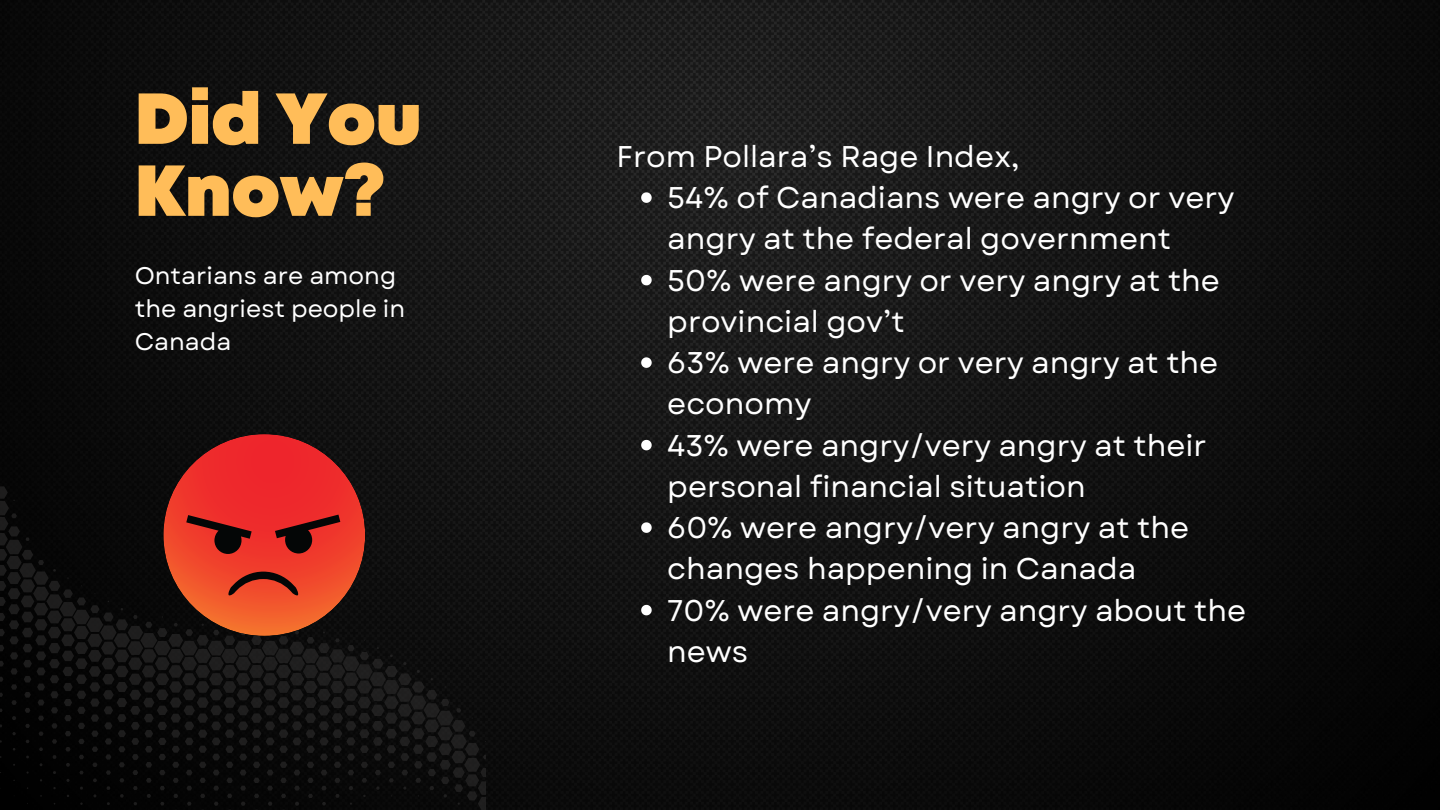
<style>
.page{position:relative;width:1440px;height:810px;background:#fff}
.page>*{position:absolute;margin:0;border:0;box-sizing:border-box;transform-origin:0 0}
.t1{font:900 72px/72px "Mont";color:#ffbd59}
.t2{font:29.9px/41.2px "Garet";color:#fff}
.t3{font:24px/33px "Garet";color:#fff}
</style>
<div class="page">
<img style="left:0;top:0;width:1440px;height:810px">
<svg style="left:0;top:486px;width:486px;height:324px;background:#0d0d0d"></svg>
<svg style="left:163px;top:434px;width:202px;height:202px;background:#ed3d2b"></svg>
<svg style="left:186px;top:515px;width:66px;height:39px;background:#97241d"></svg>
<svg style="left:275px;top:515px;width:65px;height:39px;background:#95211d"></svg>
<svg style="left:228px;top:572px;width:71px;height:23px;background:#a2321f"></svg>
<svg style="left:641px;top:192px;width:11px;height:11px"></svg>
<svg style="left:641px;top:275px;width:11px;height:10px"></svg>
<svg style="left:641px;top:357px;width:11px;height:11px"></svg>
<svg style="left:641px;top:440px;width:11px;height:10px"></svg>
<svg style="left:641px;top:522px;width:11px;height:11px"></svg>
<svg style="left:641px;top:605px;width:11px;height:10px"></svg>
<p class="t1" style="left:135px;top:88px;width:288px">Did You<br>Know?</p>
<p class="t3" style="left:135px;top:259px;width:272px">Ontarians are among the angriest people in<br>Canada</p>
<p class="t2" style="left:616px;top:136px;width:405px">From Pollara’s Rage Index,</p>
<p class="t2" style="left:667px;top:177px;width:569px">54% of Canadians were angry or very angry at the federal government</p>
<p class="t2" style="left:667px;top:260px;width:554px">50% were angry or very angry at the provincial gov’t</p>
<p class="t2" style="left:667px;top:342px;width:553px">63% were angry or very angry at the economy</p>
<p class="t2" style="left:667px;top:425px;width:541px">43% were angry/very angry at their personal financial situation</p>
<p class="t2" style="left:667px;top:507px;width:523px">60% were angry/very angry at the changes happening in Canada</p>
<p class="t2" style="left:667px;top:590px;width:580px">70% were angry/very angry about the news</p>
</div>
